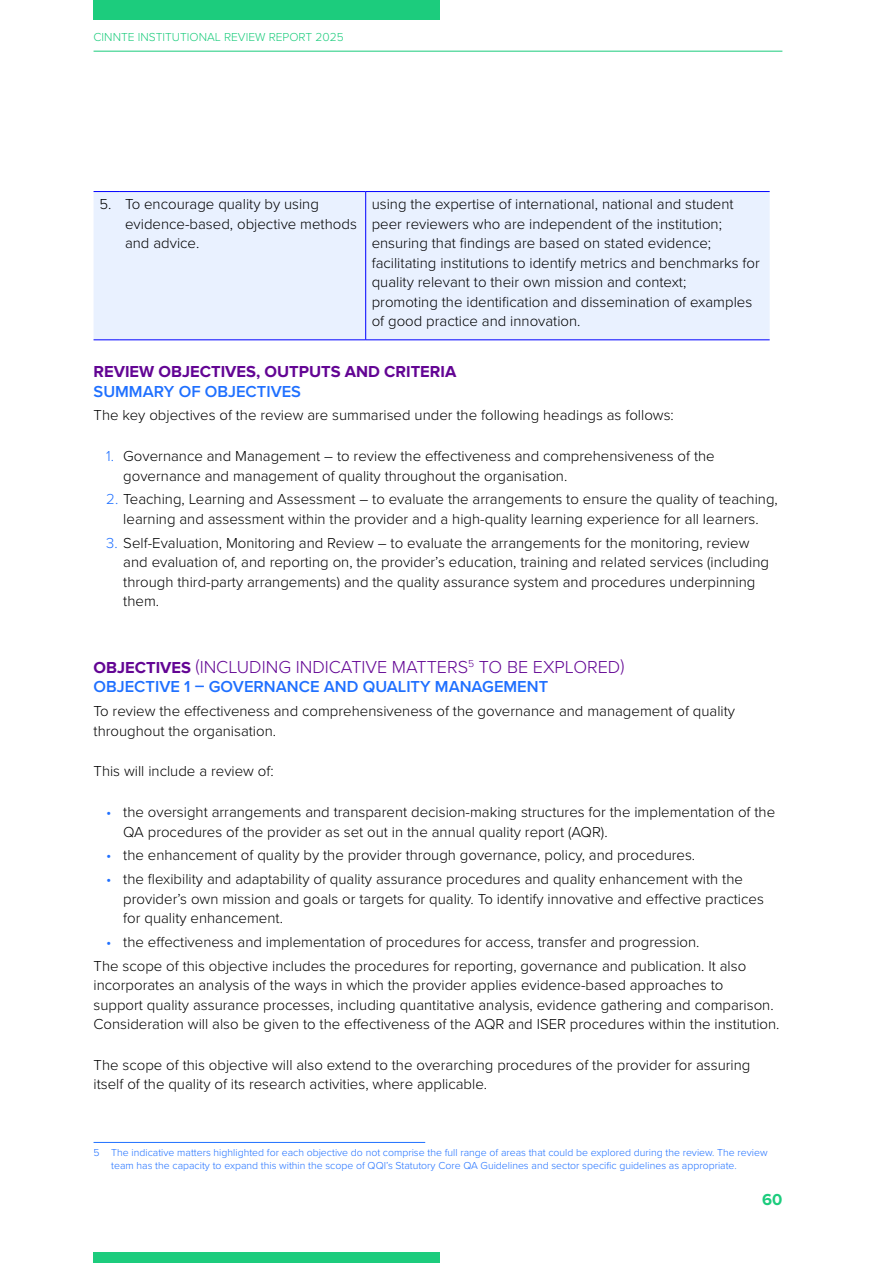
<style>
.page{position:relative;width:893px;height:1263px;background:#fff}
.page>*{position:absolute;margin:0;border:0;box-sizing:border-box;transform-origin:0 0}
.t1{font:300 18px "Proxima Nova";color:#630594}
.t2{font:600 16.5px "Proxima Nova";color:#1f70ff}
.t3{font:700 16.5px "Proxima Nova";color:#630594}
.t4{font:700 16.5px "Proxima Nova";color:#1ccc7d}
.t5{font:300 15px/19.5px "Proxima Nova";color:#000}
.t6{font:300 12px "Proxima Nova";color:#1ccc7d}
.t7{font:300 10.5px/13.5px "Proxima Nova";color:#1f70ff}
.s1{color:#1f70ff}
.s2{font-weight:700;font-size:16.5px}
</style>
<div class="page">
<div style="left:94px;top:0;width:346px;height:19px;background:#1ccc7d"></div>
<div style="left:94px;top:1252px;width:346px;height:11px;background:#1ccc7d"></div>
<hr style="left:94px;top:51px;width:688px;height:1px;background:#1ccc7d">
<div style="left:94px;top:192px;width:676px;height:148px;background:#e9f1ff"></div>
<svg style="left:94px;top:191px;width:25px;height:1px"></svg>
<hr style="left:119px;top:191px;width:247px;height:1px;background:#00f">
<hr style="left:366px;top:191px;width:404px;height:1px;background:#00f">
<hr style="left:365px;top:192px;width:1px;height:148px;background:#00f">
<svg style="left:94px;top:340px;width:25px;height:1px"></svg>
<hr style="left:119px;top:340px;width:247px;height:1px;background:#00f">
<hr style="left:366px;top:340px;width:404px;height:1px;background:#00f">
<hr style="left:94px;top:1142px;width:331px;height:1px;background:#1f70ff">
<p class="t6" style="left:94px;top:28px;width:252px">CINNTE INSTITUTIONAL REVIEW REPORT 2025</p>
<p class="t5" style="left:125px;top:194px;width:233px;text-indent:-26px">5. To encourage quality by using evidence-based, objective methods and advice.</p>
<p class="t5" style="left:372px;top:194px;width:390px">using the expertise of international, national and student peer reviewers who are independent of the institution; ensuring that findings are based on stated evidence; facilitating institutions to identify metrics and benchmarks for quality relevant to their own mission and context;<br>promoting the identification and dissemination of examples of good practice and innovation.</p>
<p class="t3" style="left:94px;top:362px;width:364px">REVIEW OBJECTIVES, OUTPUTS AND CRITERIA</p>
<p class="t2" style="left:94px;top:379px;width:209px">SUMMARY OF OBJECTIVES</p>
<p class="t5" style="left:94px;top:405px;width:582px">The key objectives of the review are summarised under the following headings as follows:</p>
<p class="t5" style="left:123px;top:445px;width:593px;text-indent:-17px"><span class="s1">1.</span> Governance and Management – to review the effectiveness and comprehensiveness of the governance and management of quality throughout the organisation.</p>
<p class="t5" style="left:106px;top:489px;width:673px;text-align:center"><span class="s1">2.</span> Teaching, Learning and Assessment – to evaluate the arrangements to ensure the quality of teaching, learning and assessment within the provider and a high-quality learning experience for all learners.</p>
<p class="t5" style="left:123px;top:532px;width:647px;text-indent:-17px"><span class="s1">3.</span> Self-Evaluation, Monitoring and Review – to evaluate the arrangements for the monitoring, review and evaluation of, and reporting on, the provider’s education, training and related services (including through third-party arrangements) and the quality assurance system and procedures underpinning them.</p>
<p class="t1" style="left:94px;top:653px;width:532px"><span class="s2">OBJECTIVES</span> (INCLUDING INDICATIVE MATTERS<sup>5</sup> TO BE EXPLORED)</p>
<p class="t2" style="left:94px;top:674px;width:456px">OBJECTIVE 1 – GOVERNANCE AND QUALITY MANAGEMENT</p>
<p class="t5" style="left:94px;top:700px;width:643px">To review the effectiveness and comprehensiveness of the governance and management of quality throughout the organisation.</p>
<p class="t5" style="left:94px;top:761px;width:182px">This will include a review of:</p>
<p class="t5" style="left:123px;top:801px;width:653px;text-indent:-17px"><span class="s1">•</span> the oversight arrangements and transparent decision-making structures for the implementation of the<br>QA procedures of the provider as set out in the annual quality report (AQR).</p>
<p class="t5" style="left:106px;top:845px;width:590px"><span class="s1">•</span> the enhancement of quality by the provider through governance, policy, and procedures.</p>
<p class="t5" style="left:123px;top:868px;width:642px;text-indent:-17px"><span class="s1">•</span> the flexibility and adaptability of quality assurance procedures and quality enhancement with the provider’s own mission and goals or targets for quality. To identify innovative and effective practices for quality enhancement.</p>
<p class="t5" style="left:94px;top:929px;width:654px;line-height:23.7px;text-indent:13px"><span class="s1">•</span> the effectiveness and implementation of procedures for access, transfer and progression.<br>The scope of this objective includes the procedures for reporting, governance and publication. It also</p>
<p class="t5" style="left:94px;top:974px;width:687px">incorporates an analysis of the ways in which the provider applies evidence-based approaches to<br>support quality assurance processes, including quantitative analysis, evidence gathering and comparison.<br>Consideration will also be given to the effectiveness of the AQR and ISER procedures within the institution.</p>
<p class="t5" style="left:94px;top:1054px;width:658px">The scope of this objective will also extend to the overarching procedures of the provider for assuring itself of the quality of its research activities, where applicable.</p>
<p class="t7" style="left:111px;top:1145px;width:658px;text-indent:-18px">5 The indicative matters highlighted for each objective do not comprise the full range of areas that could be explored during the review. The review team has the capacity to expand this within the scope of QQI’s Statutory Core QA Guidelines and sector specific guidelines as appropriate.</p>
<p class="t4" style="left:762px;top:1189px;width:22px">60</p>
</div>
